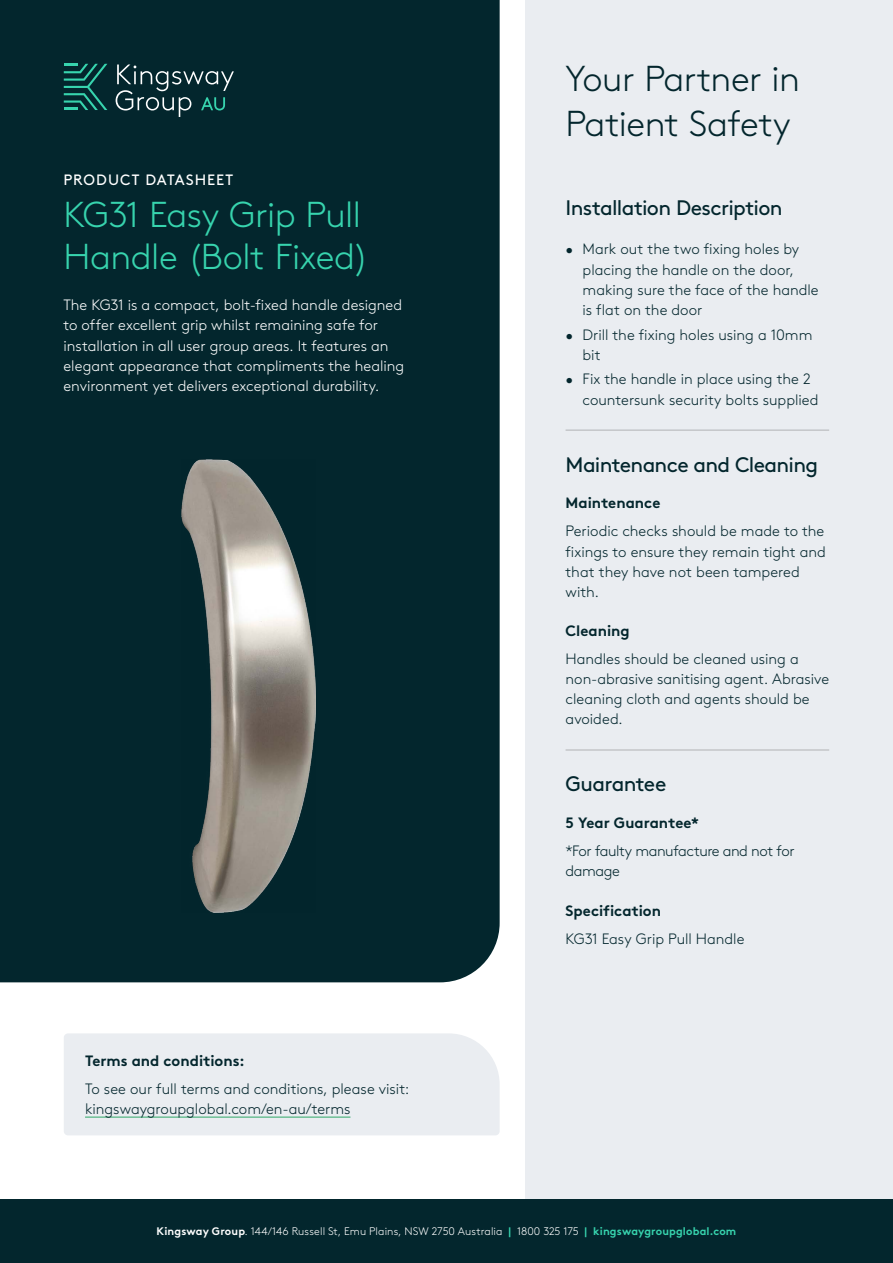
<style>
.page{position:relative;width:893px;height:1263px;background:#fff}
.page>*{position:absolute;margin:0;border:0;box-sizing:border-box;transform-origin:0 0}
.t1{font:300 36px/42px "Brown Pro";letter-spacing:-.015em;color:#37d4ae}
.t2{font:300 36px/45px "Brown Pro";letter-spacing:-.015em;color:#03262d}
.t3{font:21px "Brown Pro";letter-spacing:-.03em;color:#03262d}
.t4{font:300 15px/20.2px "Brown Pro";color:#03262d}
.t5{font:300 15px/20.2px "Brown Pro";color:#fff}
.t6{font:700 15px "Brown Pro";color:#03262d}
.t7{font:300 15px/20.2px "Brown Pro";letter-spacing:-.03em;color:#03262d}
.t8{font:15px "Brown Pro";letter-spacing:.065em;color:#fff}
.t9{font:300 10.95px "Brown Pro";letter-spacing:.005em;color:#fff}
.s1{font-weight:700}
.s2{font-weight:700;color:#37d4ae}
</style>
<div class="page">
<div style="left:525px;top:0;width:368px;height:1263px;background:#eaedf1"></div>
<div style="left:0;top:0;width:500px;height:982px;background:#03262d"></div>
<div style="left:64px;top:1033px;width:436px;height:102px;background:#eaedf1"></div>
<hr style="left:85px;top:1116px;width:265px;height:2px;background:#6dbe95">
<hr style="left:566px;top:430px;width:263px;height:1px;background:#282827">
<hr style="left:566px;top:750px;width:263px;height:1px;background:#282827">
<img style="left:181px;top:459px;width:135px;height:453px">
<div style="left:0;top:1199px;width:893px;height:64px;background:#03262d"></div>
<svg style="left:64px;top:64px;width:43px;height:46px;background:#10544f"></svg>
<svg style="left:116px;top:65px;width:118px;height:52px;background:#24454a"></svg>
<p class="t8" style="left:63px;top:169px;width:171px">PRODUCT DATASHEET</p>
<h1 class="t1" style="left:63px;top:191px;width:307px">KG31 Easy Grip Pull<br>Handle (Bolt Fixed)</h1>
<p class="t5" style="left:63px;top:294px;width:342px">The KG31 is a compact, bolt-fixed handle designed to offer excellent grip whilst remaining safe for installation in all user group areas. It features an elegant appearance that compliments the healing environment yet delivers exceptional durability.</p>
<p class="t6" style="left:85px;top:1048px;width:161px">Terms and conditions:</p>
<p class="t4" style="left:85px;top:1077px;width:326px">To see our full terms and conditions, please visit: kingswaygroupglobal.com/en-au/terms</p>
<h1 class="t2" style="left:566px;top:53px;width:236px">Your Partner in<br>Patient Safety</h1>
<h2 class="t3" style="left:566px;top:192px;width:219px">Installation Description</h2>
<p class="t4" style="left:583px;top:238px;width:238px;text-indent:-17px">• Mark out the two fixing holes by placing the handle on the door, making sure the face of the handle is flat on the door</p>
<p class="t4" style="left:583px;top:323px;width:231px;text-indent:-17px">• Drill the fixing holes using a 10mm bit</p>
<p class="t4" style="left:583px;top:368px;width:237px;text-indent:-17px">• Fix the handle in place using the 2 countersunk security bolts supplied</p>
<h2 class="t3" style="left:566px;top:448px;width:254px">Maintenance and Cleaning</h2>
<p class="t6" style="left:566px;top:491px;width:96px">Maintenance</p>
<p class="t4" style="left:566px;top:520px;width:262px">Periodic checks should be made to the fixings to ensure they remain tight and that they have not been tampered with.</p>
<p class="t6" style="left:566px;top:618px;width:66px">Cleaning</p>
<p class="t4" style="left:566px;top:647px;width:265px">Handles should be cleaned using a non-abrasive sanitising agent. Abrasive cleaning cloth and agents should be avoided.</p>
<h2 class="t3" style="left:566px;top:768px;width:102px">Guarantee</h2>
<p class="t6" style="left:566px;top:811px;width:135px">5 Year Guarantee*</p>
<p class="t7" style="left:566px;top:840px;width:231px">*For faulty manufacture and not for damage</p>
<p class="t6" style="left:566px;top:898px;width:97px">Specification</p>
<p class="t4" style="left:566px;top:927px;width:180px">KG31 Easy Grip Pull Handle</p>
<p class="t9" style="left:157px;top:1223px;width:581px"><span class="s1">Kingsway Group</span>. 144/146 Russell St, Emu Plains, NSW 2750 Australia <span class="s2">|</span> 1800 325 175 <span class="s2">| kingswaygroupglobal.com</span></p>
</div>
